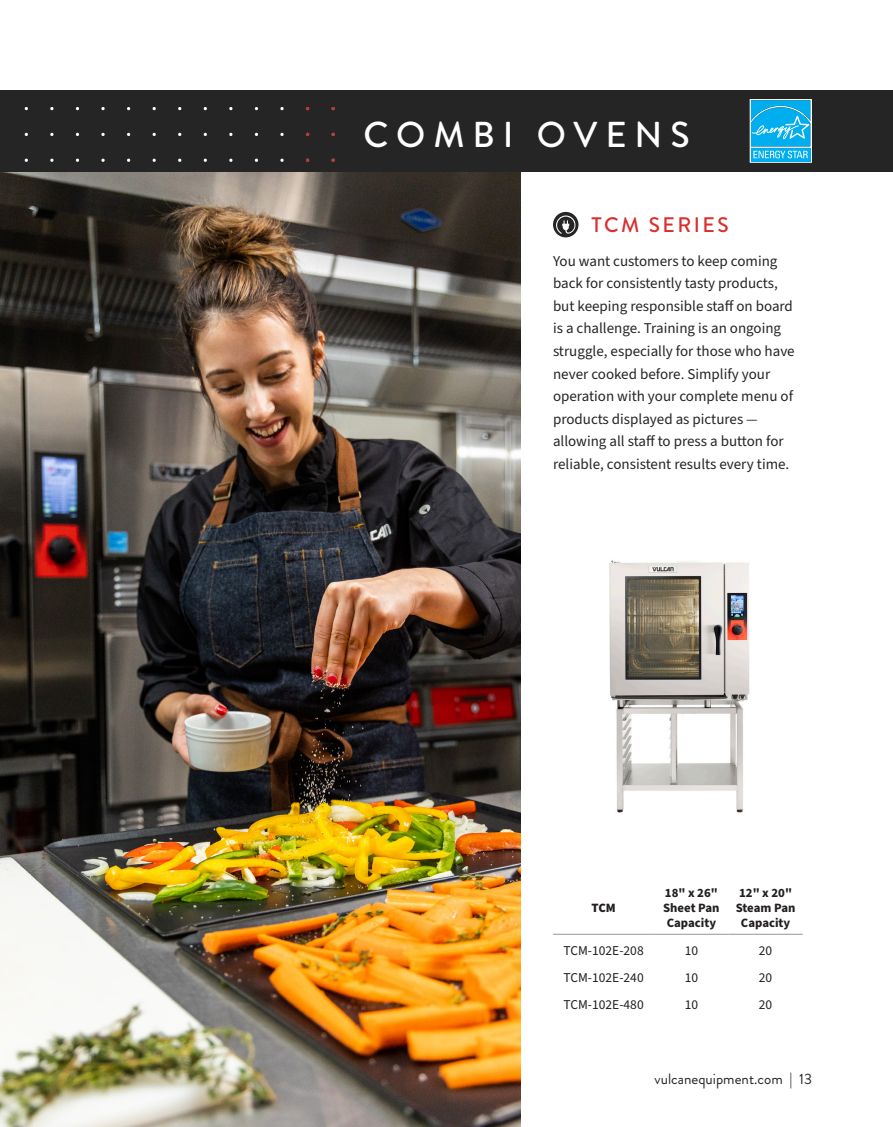
<style>
.page{position:relative;width:893px;height:1127px;background:#fff}
.page>*{position:absolute;margin:0;border:0;box-sizing:border-box;transform-origin:0 0}
.White_Header{font:500 36px "Brandon Grotesque";letter-spacing:.22em;color:#fff}
.Red_Sub_header{font:500 21px "Brandon Grotesque";letter-spacing:.12em;color:#d82f2f}
.body_copy{font:15px/22.5px "Source Sans Pro";color:#262526}
.t1{font:15px "Brandon Grotesque";color:#262526}
.Chart_Copy_Center{font:13.5px "Source Sans Pro";color:#231f20}
.Chart_Top_bold_centered{font:700 12.75px "Source Sans Pro";color:#231f20}
.Chart_Top_bold_centered-2{font:900 12.75px "Source Sans Pro";color:#231f20}
.s1{font-style:italic}
</style>
<div class="page">
<img style="left:0;top:171px;width:521px;height:956px">
<div style="left:0;top:90px;width:893px;height:81px;background:#262526"></div>
<img style="left:24px;top:107px;width:310px;height:55px">
<img style="left:609px;top:560px;width:141px;height:253px">
<hr style="left:553px;top:934px;width:101px;height:1px;background:#939598">
<hr style="left:654px;top:934px;width:74px;height:1px;background:#939598">
<hr style="left:728px;top:934px;width:75px;height:1px;background:#939598">
<div style="left:553px;top:212px;width:25px;height:25px;background:#262526;border-radius:50%"></div>
<svg style="left:556px;top:215px;width:20px;height:19px"></svg>
<svg style="left:750px;top:99px;width:62px;height:64px"></svg>
<p class="White_Header" style="left:363px;top:109px;width:328px">COMBI OVENS</p>
<p class="Red_Sub_header" style="left:591px;top:210px;width:139px">TCM SERIES</p>
<p class="body_copy" style="left:553px;top:250px;width:243px">You want customers to keep coming back for consistently tasty products, but keeping responsible staff on board is a challenge. Training is an ongoing struggle, especially for those who have never cooked before. Simplify your operation with your complete menu of products displayed as pictures <span class="s1">—</span></p>
<p class="body_copy" style="left:553px;top:430px;width:238px">allowing all staff to press a button for reliable, consistent results every time.</p>
<p class="Chart_Top_bold_centered-2" style="left:591px;top:899px;width:26px">TCM</p>
<p class="Chart_Top_bold_centered" style="left:665px;top:883px;width:54px">18" x 26"</p>
<p class="Chart_Top_bold_centered" style="left:663px;top:899px;width:58px">Sheet Pan</p>
<p class="Chart_Top_bold_centered" style="left:667px;top:914px;width:51px">Capacity</p>
<p class="Chart_Top_bold_centered" style="left:739px;top:883px;width:54px">12" x 20"</p>
<p class="Chart_Top_bold_centered" style="left:736px;top:899px;width:61px">Steam Pan</p>
<p class="Chart_Top_bold_centered" style="left:741px;top:914px;width:51px">Capacity</p>
<p class="Chart_Copy_Center" style="left:563px;top:941px;width:82px">TCM-102E-208</p>
<p class="Chart_Copy_Center" style="left:685px;top:941px;width:15px">10</p>
<p class="Chart_Copy_Center" style="left:759px;top:941px;width:15px">20</p>
<p class="Chart_Copy_Center" style="left:563px;top:968px;width:82px">TCM-102E-240</p>
<p class="Chart_Copy_Center" style="left:685px;top:968px;width:15px">10</p>
<p class="Chart_Copy_Center" style="left:759px;top:968px;width:15px">20</p>
<p class="Chart_Copy_Center" style="left:563px;top:995px;width:82px">TCM-102E-480</p>
<p class="Chart_Copy_Center" style="left:685px;top:995px;width:15px">10</p>
<p class="Chart_Copy_Center" style="left:759px;top:995px;width:15px">20</p>
<p class="t1" style="left:655px;top:1069px;width:159px">vulcanequipment.com | 13</p>
</div>
